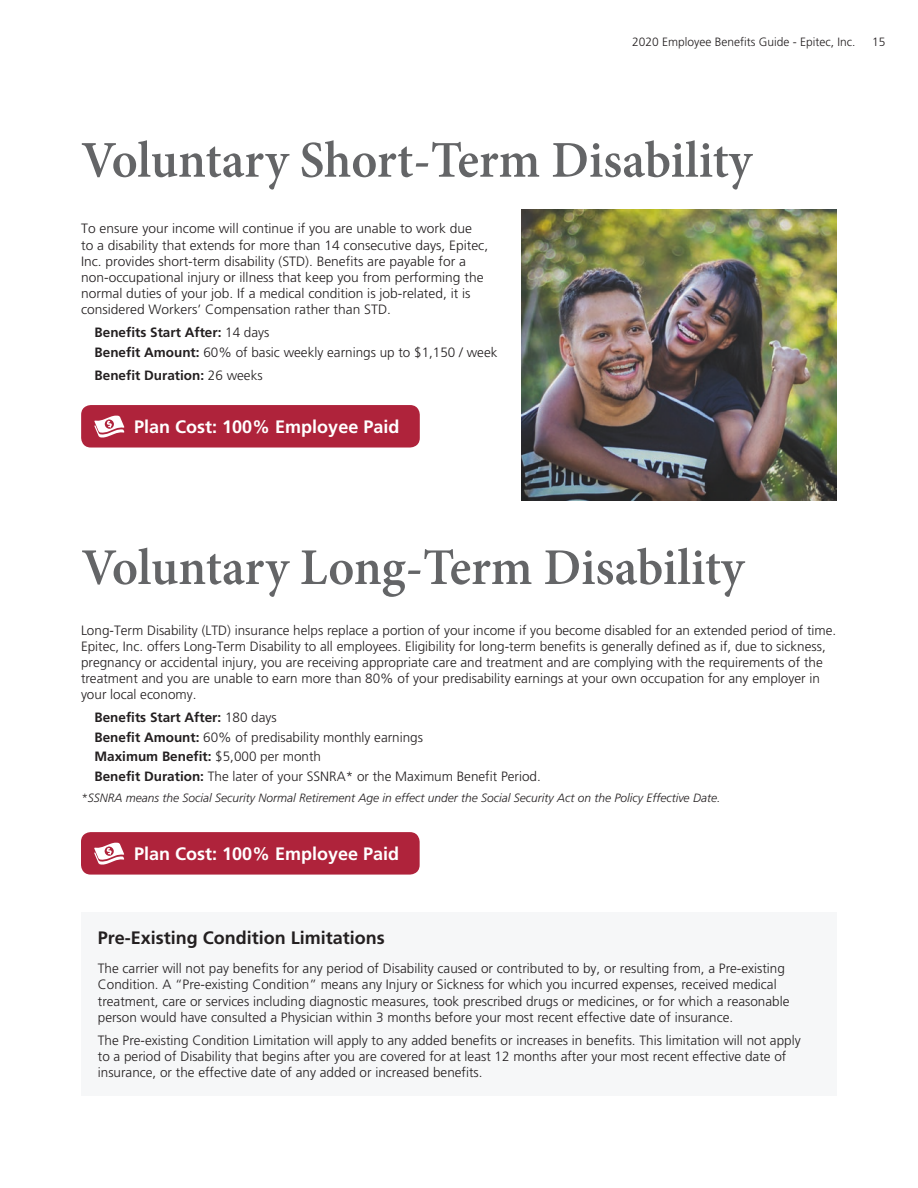
<style>
.page{position:relative;width:918px;height:1188px;background:#fff}
.page>*{position:absolute;margin:0;border:0;box-sizing:border-box;transform-origin:0 0}
.t1{font:600 51.6px "Minion Pro";letter-spacing:-.005em;color:#646567}
.t2{font:700 18px "Frutiger";color:#fff}
.t3{font:700 18px "Frutiger";color:#231f20}
.t4{font:300 13.5px/16.2px "Frutiger";color:#231f20}
.t5{font:700 13.5px "Frutiger";color:#231f20}
.t6{font:italic 300 12px "Frutiger";color:#231f20}
.t7{font:300 12px "Frutiger";color:#231f20}
.s1{font-weight:700}
.s2{font-weight:300}
</style>
<div class="page">
<div style="left:81px;top:832px;width:339px;height:43px;background:#af233b;border-radius:10px"></div>
<svg style="left:94px;top:843px;width:30px;height:22px"></svg>
<div style="left:81px;top:405px;width:339px;height:43px;background:#af233b;border-radius:10px"></div>
<svg style="left:94px;top:416px;width:30px;height:21px"></svg>
<div style="left:81px;top:913px;width:756px;height:183px;background:#f6f7f8"></div>
<img style="left:522px;top:210px;width:315px;height:290px">
<p class="t7" style="left:632px;top:35px;width:225px">2020 Employee Benefits Guide - Epitec, Inc.</p>
<p class="t7" style="left:872px;top:35px;width:15px">15</p>
<h1 class="t1" style="left:81px;top:125px;width:673px">Voluntary Short-Term Disability</h1>
<p class="t4" style="left:81px;top:221px;width:409px">To ensure your income will continue if you are unable to work due<br>to a disability that extends for more than 14 consecutive days, Epitec, Inc. provides short-term disability (STD). Benefits are payable for a non-occupational injury or illness that keep you from performing the normal duties of your job. If a medical condition is job-related, it is considered Workers’ Compensation rather than STD.</p>
<p class="t4" style="left:95px;top:323px;width:404px;line-height:19.5px"><span class="s1">Benefits Start After:</span> 14 days<br><span class="s1">Benefit Amount:</span> 60% of basic weekly earnings up to $1,150 / week</p>
<p class="t5" style="left:95px;top:367px;width:170px">Benefit Duration: <span class="s2">26 weeks</span></p>
<h2 class="t2" style="left:134px;top:416px;width:267px">Plan Cost: 100% Employee Paid</h2>
<h1 class="t1" style="left:81px;top:532px;width:664px">Voluntary Long-Term Disability</h1>
<p class="t4" style="left:81px;top:622px;width:757px">Long-Term Disability (LTD) insurance helps replace a portion of your income if you become disabled for an extended period of time.<br>Epitec, Inc. offers Long-Term Disability to all employees. Eligibility for long-term benefits is generally defined as if, due to sickness, pregnancy or accidental injury, you are receiving appropriate care and treatment and are complying with the requirements of the treatment and you are unable to earn more than 80% of your predisability earnings at your own occupation for any employer in your local economy.</p>
<p class="t4" style="left:94px;top:708px;width:448px;line-height:19.5px"><span class="s1">Benefits Start After:</span> 180 days<br><span class="s1">Benefit Amount:</span> 60% of predisability monthly earnings<br><span class="s1">Maximum Benefit:</span> $5,000 per month<br><span class="s1">Benefit Duration:</span> The later of your SSNRA* or the Maximum Benefit Period.</p>
<p class="t6" style="left:81px;top:791px;width:641px">*SSNRA means the Social Security Normal Retirement Age in effect under the Social Security Act on the Policy Effective Date.</p>
<h2 class="t2" style="left:134px;top:843px;width:267px">Plan Cost: 100% Employee Paid</h2>
<h2 class="t3" style="left:98px;top:927px;width:289px">Pre-Existing Condition Limitations</h2>
<p class="t4" style="left:98px;top:960px;width:693px">The carrier will not pay benefits for any period of Disability caused or contributed to by, or resulting from, a Pre-existing Condition. A “Pre-existing Condition” means any Injury or Sickness for which you incurred expenses, received medical treatment, care or services including diagnostic measures, took prescribed drugs or medicines, or for which a reasonable person would have consulted a Physician within 3 months before your most recent effective date of insurance.</p>
<p class="t4" style="left:98px;top:1032px;width:704px">The Pre-existing Condition Limitation will apply to any added benefits or increases in benefits. This limitation will not apply to a period of Disability that begins after you are covered for at least 12 months after your most recent effective date of insurance, or the effective date of any added or increased benefits.</p>
</div>
